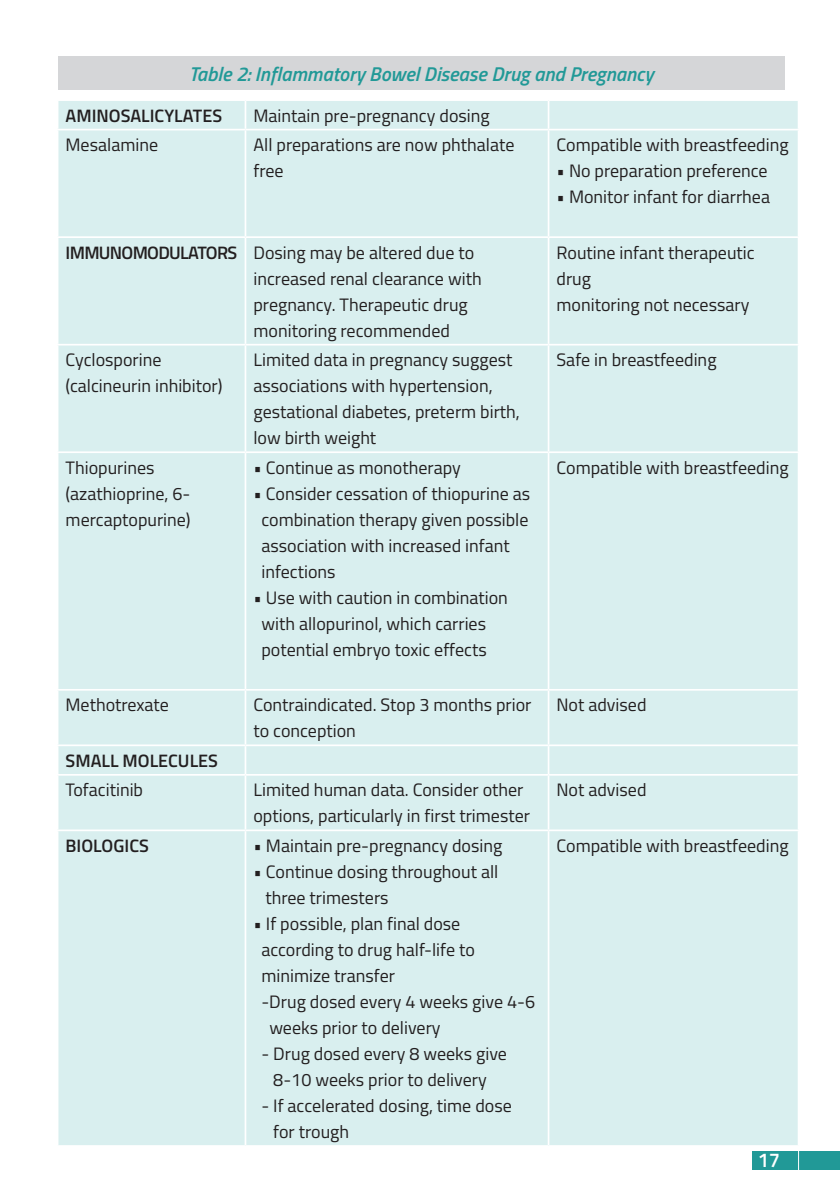
<style>
.page{position:relative;width:840px;height:1191px;background:#fff}
.page>*{position:absolute;margin:0;border:0;box-sizing:border-box;transform-origin:0 0}
.t1{font:italic 600 20px "Titillium";color:#219997}
.t2{font:600 20px "Titillium";color:#fff}
.t3{font:18px/26px "Titillium";color:#231f20}
.t4{font:600 18px "Titillium";color:#231f20}
.s1{font-weight:600}
</style>
<div class="page">
<div style="left:751px;top:1151px;width:88px;height:18px;background:#219997"></div>
<div style="left:58px;top:57px;width:726px;height:33px;background:#d5d6d8"></div>
<div style="left:58px;top:101px;width:739px;height:1044px;background:#d9efef"></div>
<hr style="left:244px;top:101px;width:2px;height:28px;background:#fff">
<hr style="left:547px;top:101px;width:2px;height:28px;background:#fff">
<hr style="left:57px;top:129px;width:188px;height:1px;background:#fff">
<hr style="left:245px;top:129px;width:303px;height:1px;background:#fff">
<hr style="left:244px;top:130px;width:2px;height:106px;background:#fff">
<hr style="left:548px;top:129px;width:251px;height:1px;background:#fff">
<hr style="left:547px;top:130px;width:2px;height:106px;background:#fff">
<hr style="left:57px;top:236px;width:188px;height:2px;background:#fff">
<hr style="left:245px;top:236px;width:303px;height:2px;background:#fff">
<hr style="left:244px;top:238px;width:2px;height:106px;background:#fff">
<hr style="left:548px;top:236px;width:251px;height:2px;background:#fff">
<hr style="left:547px;top:238px;width:2px;height:106px;background:#fff">
<hr style="left:57px;top:344px;width:188px;height:1px;background:#fff">
<hr style="left:245px;top:344px;width:303px;height:1px;background:#fff">
<hr style="left:244px;top:345px;width:2px;height:106px;background:#fff">
<hr style="left:548px;top:344px;width:251px;height:1px;background:#fff">
<hr style="left:547px;top:345px;width:2px;height:106px;background:#fff">
<hr style="left:57px;top:451px;width:188px;height:2px;background:#fff">
<hr style="left:245px;top:451px;width:303px;height:2px;background:#fff">
<hr style="left:244px;top:453px;width:2px;height:236px;background:#fff">
<hr style="left:548px;top:451px;width:251px;height:2px;background:#fff">
<hr style="left:547px;top:453px;width:2px;height:236px;background:#fff">
<hr style="left:57px;top:689px;width:188px;height:1px;background:#fff">
<hr style="left:245px;top:689px;width:303px;height:1px;background:#fff">
<hr style="left:244px;top:690px;width:2px;height:54px;background:#fff">
<hr style="left:548px;top:689px;width:251px;height:1px;background:#fff">
<hr style="left:547px;top:690px;width:2px;height:54px;background:#fff">
<hr style="left:57px;top:744px;width:188px;height:2px;background:#fff">
<hr style="left:245px;top:744px;width:303px;height:2px;background:#fff">
<hr style="left:244px;top:746px;width:2px;height:28px;background:#fff">
<hr style="left:548px;top:744px;width:251px;height:2px;background:#fff">
<hr style="left:547px;top:746px;width:2px;height:28px;background:#fff">
<hr style="left:57px;top:774px;width:188px;height:1px;background:#fff">
<hr style="left:245px;top:774px;width:303px;height:1px;background:#fff">
<hr style="left:244px;top:775px;width:2px;height:54px;background:#fff">
<hr style="left:548px;top:774px;width:251px;height:1px;background:#fff">
<hr style="left:547px;top:775px;width:2px;height:54px;background:#fff">
<hr style="left:57px;top:829px;width:188px;height:2px;background:#fff">
<hr style="left:245px;top:829px;width:303px;height:2px;background:#fff">
<hr style="left:244px;top:831px;width:2px;height:314px;background:#fff">
<hr style="left:548px;top:829px;width:251px;height:2px;background:#fff">
<hr style="left:547px;top:831px;width:2px;height:314px;background:#fff">
<p class="t1" style="left:189px;top:59px;width:466px">Table 2: Inflammatory Bowel Disease Drug and Pregnancy</p>
<p class="t4" style="left:66px;top:102px;width:158px">AMINOSALICYLATES</p>
<p class="t3" style="left:253px;top:101px;width:238px">Maintain pre-pregnancy dosing</p>
<p class="t3" style="left:66px;top:131px;width:94px">Mesalamine</p>
<p class="t3" style="left:253px;top:131px;width:262px">All preparations are now phthalate free</p>
<p class="t3" style="left:556px;top:131px;width:233px">Compatible with breastfeeding</p>
<p class="t3" style="left:556px;top:157px;width:212px">• No preparation preference</p>
<p class="t3" style="left:556px;top:183px;width:215px">• Monitor infant for diarrhea</p>
<p class="t3" style="left:253px;top:238px;width:229px;text-indent:-188px"><span class="s1">IMMUNOMODULATORS</span> Dosing may be altered due to increased renal clearance with pregnancy. Therapeutic drug monitoring recommended</p>
<p class="t3" style="left:556px;top:238px;width:199px">Routine infant therapeutic drug<br>monitoring not necessary</p>
<p class="t3" style="left:66px;top:346px;width:158px">Cyclosporine (calcineurin inhibitor)</p>
<p class="t3" style="left:253px;top:346px;width:268px">Limited data in pregnancy suggest associations with hypertension, gestational diabetes, preterm birth, low birth weight</p>
<p class="t3" style="left:556px;top:346px;width:161px">Safe in breastfeeding</p>
<p class="t3" style="left:66px;top:453px;width:126px">Thiopurines (azathioprine, 6- mercaptopurine)</p>
<p class="t3" style="left:253px;top:453px;width:209px">• Continue as monotherapy</p>
<p class="t3" style="left:556px;top:453px;width:233px">Compatible with breastfeeding</p>
<p class="t3" style="left:261px;top:479px;width:270px;text-indent:-8px">• Consider cessation of thiopurine as combination therapy given possible association with increased infant infections</p>
<p class="t3" style="left:261px;top:583px;width:248px;text-indent:-8px">• Use with caution in combination with allopurinol, which carries potential embryo toxic effects</p>
<p class="t3" style="left:66px;top:691px;width:105px">Methotrexate</p>
<p class="t3" style="left:253px;top:691px;width:279px">Contraindicated. Stop 3 months prior to conception</p>
<p class="t3" style="left:556px;top:691px;width:91px">Not advised</p>
<p class="t4" style="left:66px;top:747px;width:154px">SMALL MOLECULES</p>
<p class="t3" style="left:66px;top:776px;width:79px">Tofacitinib</p>
<p class="t3" style="left:253px;top:776px;width:278px">Limited human data. Consider other options, particularly in first trimester</p>
<p class="t3" style="left:556px;top:776px;width:91px">Not advised</p>
<p class="t4" style="left:66px;top:832px;width:85px">BIOLOGICS</p>
<p class="t3" style="left:253px;top:831px;width:250px">• Maintain pre-pregnancy dosing</p>
<p class="t3" style="left:265px;top:857px;width:234px;text-indent:-12px">• Continue dosing throughout all three trimesters</p>
<p class="t3" style="left:253px;top:909px;width:208px">• If possible, plan final dose</p>
<p class="t3" style="left:261px;top:935px;width:215px">according to drug half-life to</p>
<p class="t3" style="left:261px;top:961px;width:135px">minimize transfer</p>
<p class="t3" style="left:261px;top:987px;width:275px">-Drug dosed every 4 weeks give 4-6</p>
<p class="t3" style="left:269px;top:1013px;width:173px">weeks prior to delivery</p>
<p class="t3" style="left:261px;top:1039px;width:247px;text-align:center">- Drug dosed every 8 weeks give<br>8-10 weeks prior to delivery</p>
<p class="t3" style="left:273px;top:1091px;width:240px;text-indent:-12px">- If accelerated dosing, time dose for trough</p>
<p class="t3" style="left:556px;top:831px;width:233px">Compatible with breastfeeding</p>
<p class="t2" style="left:757px;top:1145px;width:24px">17</p>
</div>
